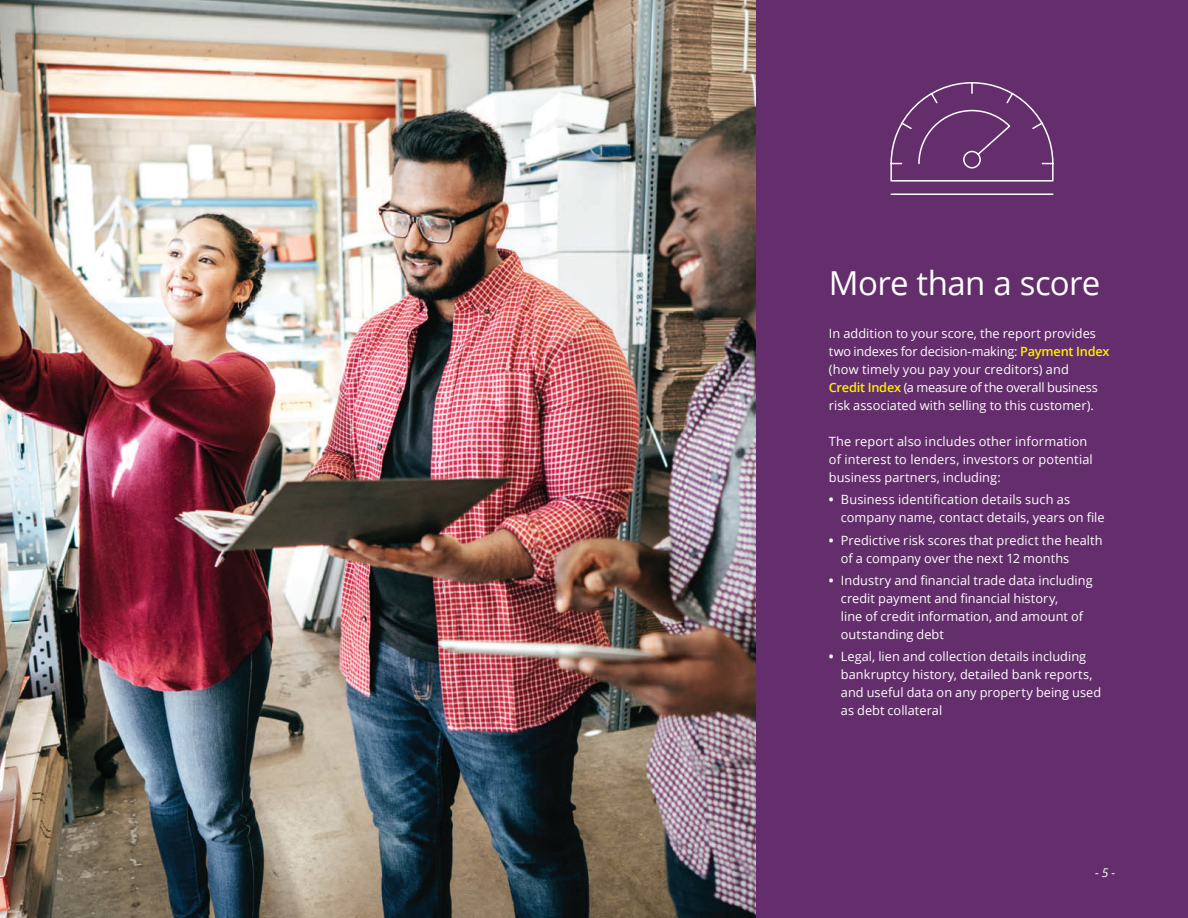
<style>
.page{position:relative;width:1188px;height:918px;background:#fff}
.page>*{position:absolute;margin:0;border:0;box-sizing:border-box;transform-origin:0 0}
.H1_-_Heading_1_after{font:33px "Open Sans";letter-spacing:-.02em;color:#fff}
.t1{font:12.75px/18px "Open Sans";letter-spacing:.005em;color:#fff}
.t2{font:italic 12px "Open Sans";color:#fff}
.s1{font-weight:600;color:#fff101}
.s2{font-weight:700}
</style>
<div class="page">
<img style="left:0;top:0;width:756px;height:918px">
<div style="left:756px;top:0;width:432px;height:918px;background:#642d6b"></div>
<svg style="left:890px;top:82px;width:164px;height:113px"></svg>
<h1 class="H1_-_Heading_1_after" style="left:829px;top:261px;width:273px">More than a score</h1>
<p class="t1" style="left:829px;top:324px;width:282px">In addition to your score, the report provides two indexes for decision-making: <span class="s1">Payment Index </span>(how timely you pay your creditors) and<br><span class="s1">Credit Index</span> (a measure of the overall business risk associated with selling to this customer).</p>
<p class="t1" style="left:829px;top:432px;width:265px">The report also includes other information of interest to lenders, investors or potential business partners, including:</p>
<p class="t1" style="left:841px;top:490px;width:265px;text-indent:-12px"><span class="s2">•</span> Business identification details such as company name, contact details, years on file</p>
<p class="t1" style="left:841px;top:531px;width:263px;text-indent:-12px"><span class="s2">•</span> Predictive risk scores that predict the health of a company over the next 12 months</p>
<p class="t1" style="left:841px;top:571px;width:253px;text-indent:-12px"><span class="s2">•</span> Industry and financial trade data including credit payment and financial history,<br>line of credit information, and amount of outstanding debt</p>
<p class="t1" style="left:841px;top:647px;width:262px;text-indent:-12px"><span class="s2">•</span> Legal, lien and collection details including bankruptcy history, detailed bank reports, and useful data on any property being used as debt collateral</p>
<p class="t2" style="left:1095px;top:864px;width:21px">- 5 -</p>
</div>
